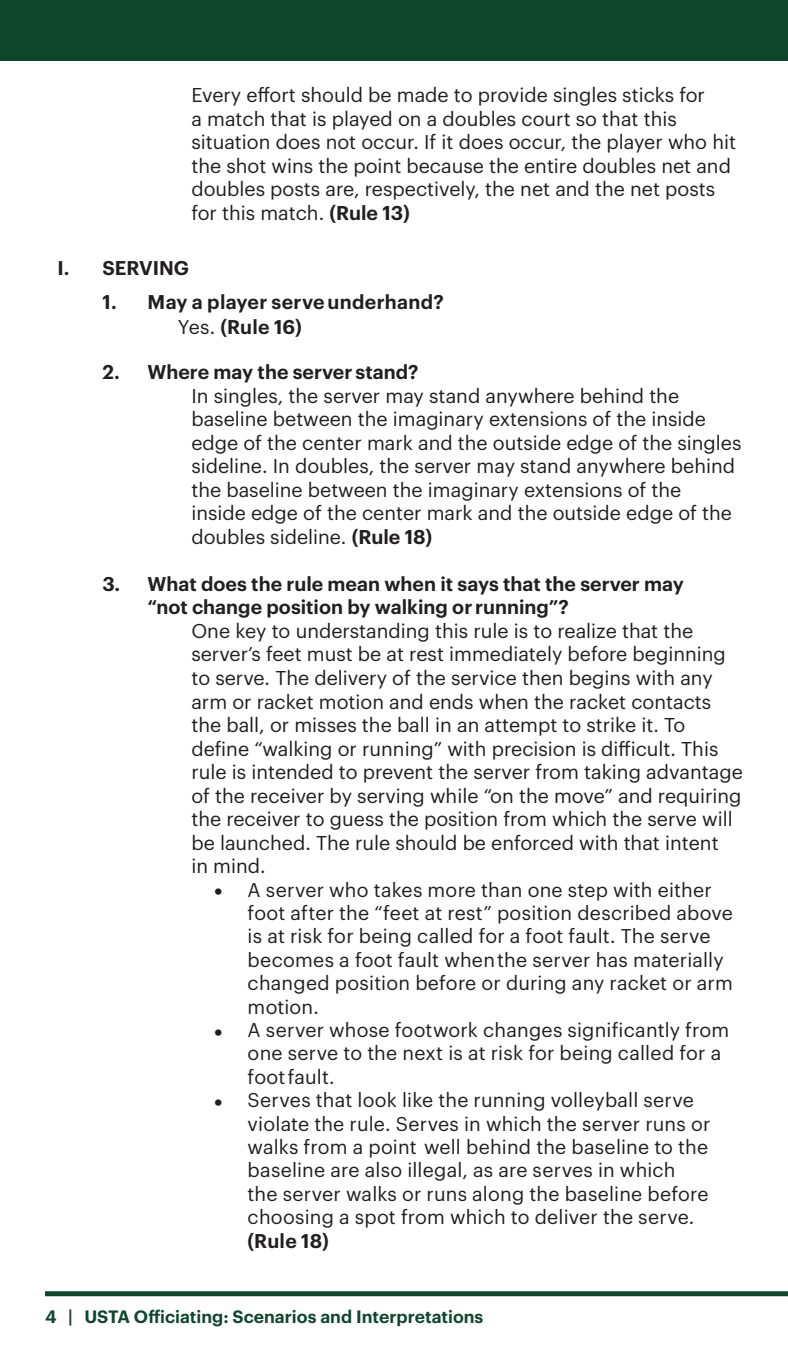
<style>
.page{position:relative;width:788px;height:1350px;background:#fff}
.page>*{position:absolute;margin:0;border:0;box-sizing:border-box;transform-origin:0 0}
.t1{font:19.5px/23.5px "Graphik";color:#231f20}
.t2{font:600 19.5px/25px "Graphik";color:#231f20}
.t3{font:600 17.5px "Graphik";color:#10462e}
.s1{font-weight:600}
.s2{font-weight:400}
.s3{font-size:27.5px}
</style>
<div class="page">
<div style="left:0;top:0;width:788px;height:61px;background:#10462e"></div>
<div style="left:45px;top:1291px;width:743px;height:5px;background:#10462e"></div>
<p class="t1" style="left:191px;top:82px;width:546px">Every effort should be made to provide singles sticks for<br>a match that is played on a doubles court so that this situation does not occur. If it does occur, the player who hit the shot wins the point because the entire doubles net and doubles posts are, respectively, the net and the net posts for this match. <span class="s1">(Rule 13)</span></p>
<p class="t2" style="left:58px;top:254px;width:133px">I. SERVING</p>
<p class="t2" style="left:178px;top:288px;width:267px;text-indent:-75px">1. May a player serve underhand?<br><span class="s2">Yes.</span> (Rule 16)</p>
<p class="t2" style="left:102px;top:358px;width:317px">2. Where may the server stand?</p>
<p class="t1" style="left:191px;top:382px;width:551px">In singles, the server may stand anywhere behind the baseline between the imaginary extensions of the inside edge of the center mark and the outside edge of the singles sideline. In doubles, the server may stand anywhere behind the baseline between the imaginary extensions of the<br>inside edge of the center mark and the outside edge of the doubles sideline. <span class="s1">(Rule 18)</span></p>
<p class="t2" style="left:148px;top:571px;width:538px;line-height:23.5px;text-indent:-45px">3. What does the rule mean when it says that the server may “not change position by walking or running”?</p>
<p class="t1" style="left:191px;top:618px;width:553px">One key to understanding this rule is to realize that the server’s feet must be at rest immediately before beginning to serve. The delivery of the service then begins with any arm or racket motion and ends when the racket contacts the ball, or misses the ball in an attempt to strike it. To define “walking or running” with precision is difficult. This rule is intended to prevent the server from taking advantage of the receiver by serving while “on the move” and requiring the receiver to guess the position from which the serve will be launched. The rule should be enforced with that intent<br>in mind.</p>
<p class="t1" style="left:248px;top:876px;width:486px;text-indent:-34px"><span class="s3">•</span> A server who takes more than one step with either foot after the “feet at rest” position described above is at risk for being called for a foot fault. The serve becomes a foot fault when the server has materially changed position before or during any racket or arm motion.</p>
<p class="t1" style="left:248px;top:1017px;width:483px;text-indent:-34px"><span class="s3">•</span> A server whose footwork changes significantly from one serve to the next is at risk for being called for a foot fault.</p>
<p class="t1" style="left:248px;top:1087px;width:464px;text-indent:-34px"><span class="s3">•</span> Serves that look like the running volleyball serve violate the rule. Serves in which the server runs or walks from a point well behind the baseline to the baseline are also illegal, as are serves in which the server walks or runs along the baseline before choosing a spot from which to deliver the serve.</p>
<p class="t2" style="left:248px;top:1226px;width:83px">(Rule 18)</p>
<p class="t3" style="left:45px;top:1303px;width:440px">4 | USTA Officiating: Scenarios and Interpretations</p>
</div>
